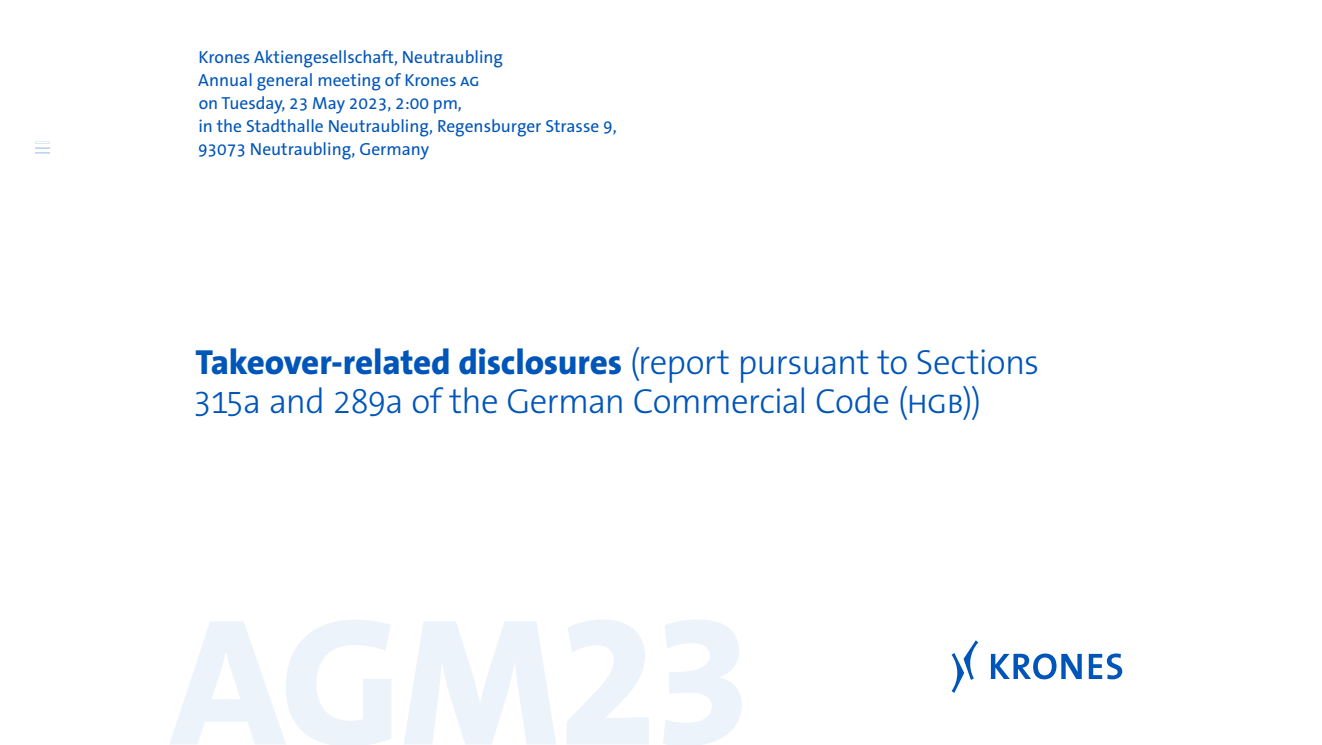
<style>
.page{position:relative;width:1322px;height:745px;background:#fff}
.page>*{position:absolute;margin:0;border:0;box-sizing:border-box;transform-origin:0 0}
.t1{font:35px "The Sans LP8 Ex Bld";letter-spacing:-.01em;color:#0055b8}
.t2{font:35px "The Sans LP3 Lig";letter-spacing:-.025em;color:#0055b8}
.t3{font:17.5px/23px "The Sans LP5 Plain";color:#0055b8}
.s1{font-family:"The Sans LP3 Lig"}
</style>
<div class="page">
<svg style="left:991px;top:653px;width:90px;height:26px"></svg>
<svg style="left:1088px;top:653px;width:34px;height:26px"></svg>
<svg style="left:951px;top:640px;width:27px;height:52px"></svg>
<svg style="left:170px;top:620px;width:572px;height:124px;fill:#edf3fa"></svg>
<svg style="left:35px;top:142px;width:15px;height:12px"></svg>
<p class="t3" style="left:198px;top:45px;width:420px">Krones Aktiengesellschaft, Neutraubling<br>Annual general meeting of Krones AG<br>on Tuesday, 23 May 2023, 2:00 pm,<br>in the Stadthalle Neutraubling, Regensburger Strasse 9, 93073 Neutraubling, Germany</p>
<h1 class="t1" style="left:195px;top:339px;width:845px">Takeover-related disclosures <span class="s1">(report pursuant to Sections</span></h1>
<h1 class="t2" style="left:193px;top:378px;width:790px">315a and 289a of the German Commercial Code (HGB))</h1>
</div>
